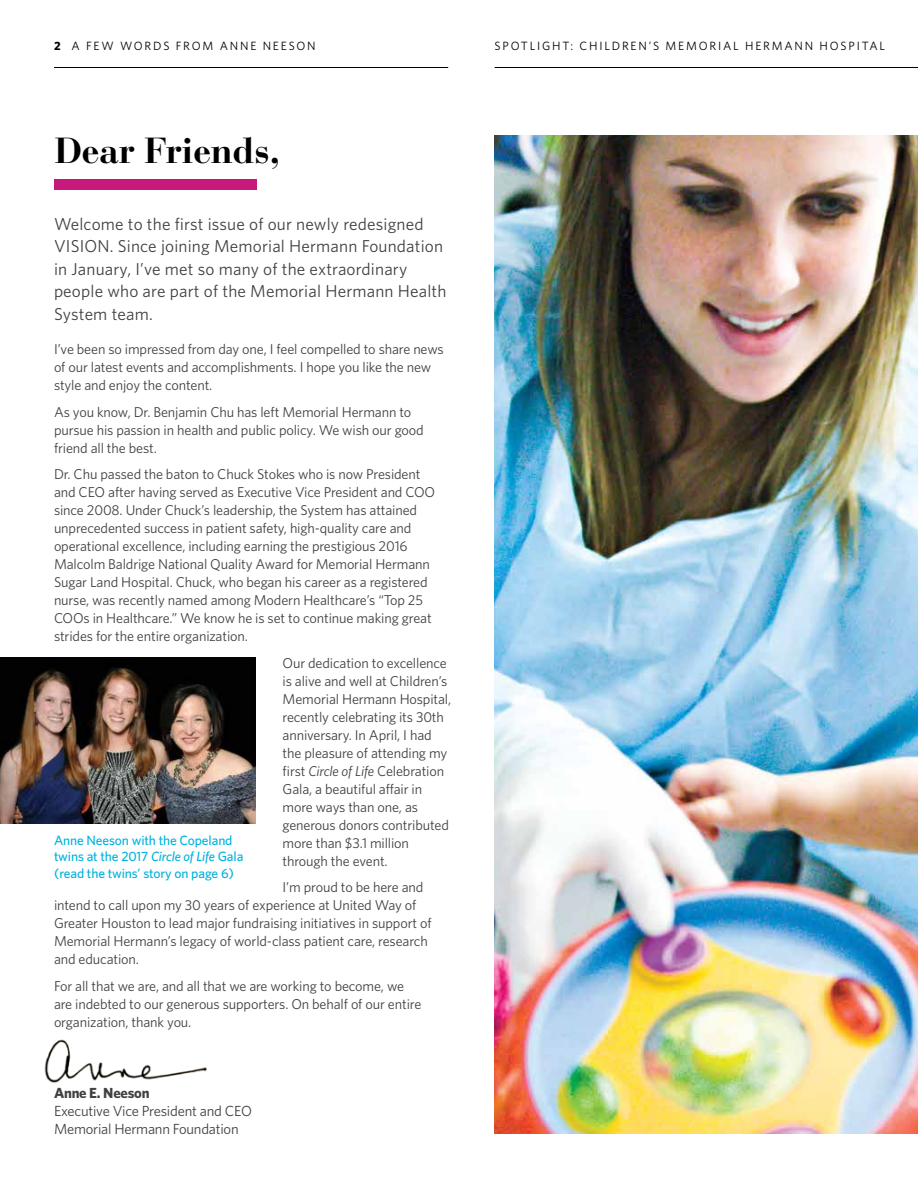
<style>
.page{position:relative;width:918px;height:1188px;background:#fff}
.page>*{position:absolute;margin:0;border:0;box-sizing:border-box;transform-origin:0 0}
.t1{font:700 36px "Bauer Bodoni";letter-spacing:-.01em;color:#000}
.t2{font:17.25px/22.5px "Whitney";letter-spacing:.01em;color:#414042}
.t3{font:14.7px/18px "Whitney";letter-spacing:-.015em;color:#414042}
.t4{font:700 14.7px "Whitney";letter-spacing:-.015em;color:#414042}
.t5{font:14.25px/18px "Whitney";letter-spacing:-.01em;color:#414042}
.t6{font:500 13.5px/16.2px "Whitney";letter-spacing:-.01em;color:#00b2dd}
.t7{font:12px "Whitney";letter-spacing:.15em;color:#000}
.s1{font-weight:700}
.s2{font-style:italic}
</style>
<div class="page">
<hr style="left:54px;top:67px;width:394px;height:1px;background:#000">
<hr style="left:495px;top:67px;width:423px;height:1px;background:#000">
<img style="left:0;top:657px;width:256px;height:166px">
<div style="left:54px;top:179px;width:202px;height:11px;background:#c7197c"></div>
<img style="left:495px;top:135px;width:423px;height:999px">
<img style="left:44px;top:1039px;width:163px;height:44px">
<p class="t7" style="left:54px;top:39px;width:263px"><span class="s1">2</span> A FEW WORDS FROM ANNE NEESON</p>
<h1 class="t1" style="left:54px;top:129px;width:227px">Dear Friends,</h1>
<p class="t2" style="left:54px;top:212px;width:394px">Welcome to the first issue of our newly redesigned VISION. Since joining Memorial Hermann Foundation in January, I’ve met so many of the extraordinary people who are part of the Memorial Hermann Health System team.</p>
<p class="t5" style="left:54px;top:340px;width:391px">I’ve been so impressed from day one, I feel compelled to share news of our latest events and accomplishments. I hope you like the new style and enjoy the content.</p>
<p class="t5" style="left:54px;top:402px;width:371px">As you know, Dr. Benjamin Chu has left Memorial Hermann to pursue his passion in health and public policy. We wish our good friend all the best.</p>
<p class="t5" style="left:54px;top:465px;width:383px">Dr. Chu passed the baton to Chuck Stokes who is now President and CEO after having served as Executive Vice President and COO since 2008. Under Chuck’s leadership, the System has attained unprecedented success in patient safety, high-quality care and operational excellence, including earning the prestigious 2016<br>Malcolm Baldrige National Quality Award for Memorial Hermann Sugar Land Hospital. Chuck, who began his career as a registered nurse, was recently named among Modern Healthcare’s “Top 25<br>COOs in Healthcare.” We know he is set to continue making great strides for the entire organization.</p>
<p class="t5" style="left:283px;top:654px;width:170px">Our dedication to excellence is alive and well at Children’s<br>Memorial Hermann Hospital, recently celebrating its 30th anniversary. In April, I had the pleasure of attending my first <span class="s2">Circle of Life</span> Celebration<br>Gala, a beautiful affair in more ways than one, as generous donors contributed more than $3.1 million through the event.</p>
<p class="t5" style="left:54px;top:878px;width:379px;text-indent:229px">I’m proud to be here and intend to call upon my 30 years of experience at United Way of Greater Houston to lead major fundraising initiatives in support of Memorial Hermann’s legacy of world-class patient care, research and education.</p>
<p class="t5" style="left:54px;top:977px;width:369px">For all that we are, and all that we are working to become, we are indebted to our generous supporters. On behalf of our entire organization, thank you.</p>
<p class="t6" style="left:54px;top:832px;width:191px">Anne Neeson with the Copeland twins at the 2017 <span class="s2">Circle of Life</span> Gala (read the twins’ story on page 6)</p>
<p class="t4" style="left:54px;top:1084px;width:97px">Anne E. Neeson</p>
<p class="t3" style="left:54px;top:1102px;width:199px">Executive Vice President and CEO<br>Memorial Hermann Foundation</p>
<p class="t7" style="left:495px;top:39px;width:392px">SPOTLIGHT: CHILDREN’S MEMORIAL HERMANN HOSPITAL</p>
</div>
